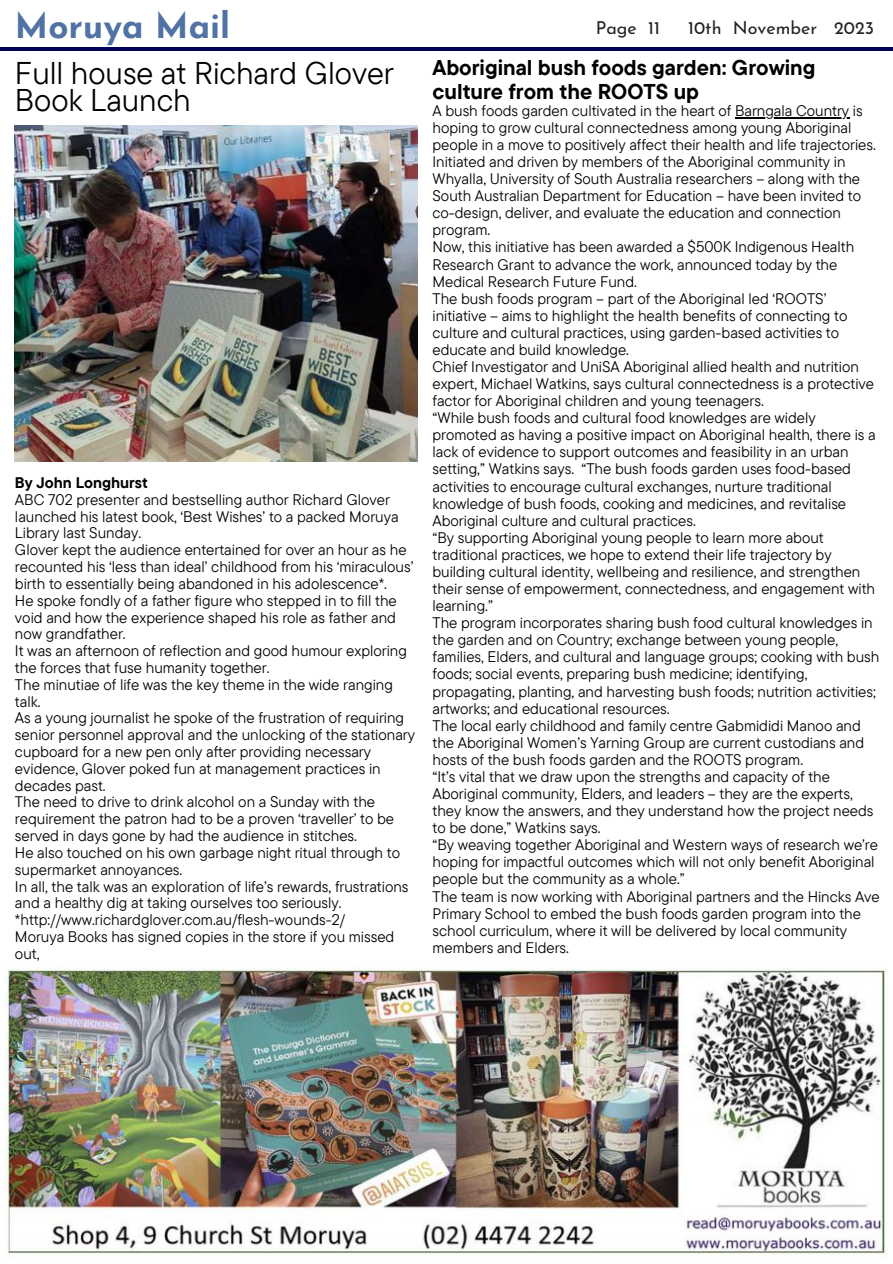
<style>
.page{position:relative;width:893px;height:1264px;background:#fff}
.page>*{position:absolute;margin:0;border:0;box-sizing:border-box;transform-origin:0 0}
.t1{font:700 35.25px "Josefin Sans";color:#5072a4}
.t2{font:31.35px "TT Commons Pro";color:#000}
.t3{font:700 21.3px/23.9px "TT Commons Pro";color:#000}
.t4{font:17.85px "Josefin Sans";color:#222}
.t5{font:15.3px/17.1px "TT Commons Pro";color:#000}
.t6{font:700 15.3px "TT Commons Pro";color:#000}
</style>
<div class="page">
<hr style="left:0;top:48px;width:892px;height:2px;background:#000259">
<img style="left:5px;top:967px;width:882px;height:289px">
<img style="left:15px;top:125px;width:402px;height:336px">
<hr style="left:735px;top:117px;width:114px;height:1px;background:#000">
<h1 class="t1" style="left:15px;top:12px;width:217px">Moruya Mail</h1>
<p class="t4" style="left:595px;top:21px;width:66px">Page 11</p>
<p class="t4" style="left:688px;top:21px;width:187px">10th November 2023</p>
<h2 class="t2" style="left:15px;top:53px;width:380px">Full house at Richard Glover</h2>
<h2 class="t2" style="left:15px;top:80px;width:177px">Book Launch</h2>
<p class="t6" style="left:15px;top:473px;width:134px">By John Longhurst</p>
<p class="t5" style="left:15px;top:490px;width:401px">ABC 702 presenter and bestselling author Richard Glover launched his latest book, ‘Best Wishes’ to a packed Moruya Library last Sunday.<br>Glover kept the audience entertained for over an hour as he recounted his ‘less than ideal’ childhood from his ‘miraculous’ birth to essentially being abandoned in his adolescence*.<br>He spoke fondly of a father figure who stepped in to fill the void and how the experience shaped his role as father and now grandfather.<br>It was an afternoon of reflection and good humour exploring the forces that fuse humanity together.<br>The minutiae of life was the key theme in the wide ranging talk.<br>As a young journalist he spoke of the frustration of requiring senior personnel approval and the unlocking of the stationary cupboard for a new pen only after providing necessary evidence, Glover poked fun at management practices in decades past.<br>The need to drive to drink alcohol on a Sunday with the requirement the patron had to be a proven ‘traveller’ to be served in days gone by had the audience in stitches.<br>He also touched on his own garbage night ritual through to supermarket annoyances.<br>In all, the talk was an exploration of life’s rewards, frustrations and a healthy dig at taking ourselves too seriously. *http://www.richardglover.com.au/flesh-wounds-2/</p>
<p class="t5" style="left:15px;top:927px;width:381px">Moruya Books has signed copies in the store if you missed out,</p>
<h3 class="t3" style="left:432px;top:55px;width:384px">Aboriginal bush foods garden: Growing culture from the ROOTS up</h3>
<p class="t5" style="left:432px;top:101px;width:448px">A bush foods garden cultivated in the heart of Barngala Country is hoping to grow cultural connectedness among young Aboriginal people in a move to positively affect their health and life trajectories.<br>Initiated and driven by members of the Aboriginal community in Whyalla, University of South Australia researchers – along with the South Australian Department for Education – have been invited to co-design, deliver, and evaluate the education and connection program.<br>Now, this initiative has been awarded a $500K Indigenous Health Research Grant to advance the work, announced today by the Medical Research Future Fund.<br>The bush foods program – part of the Aboriginal led ‘ROOTS’ initiative – aims to highlight the health benefits of connecting to culture and cultural practices, using garden-based activities to educate and build knowledge.<br>Chief Investigator and UniSA Aboriginal allied health and nutrition expert, Michael Watkins, says cultural connectedness is a protective factor for Aboriginal children and young teenagers.<br>“While bush foods and cultural food knowledges are widely promoted as having a positive impact on Aboriginal health, there is a lack of evidence to support outcomes and feasibility in an urban setting,” Watkins says. “The bush foods garden uses food-based activities to encourage cultural exchanges, nurture traditional knowledge of bush foods, cooking and medicines, and revitalise Aboriginal culture and cultural practices.<br>“By supporting Aboriginal young people to learn more about traditional practices, we hope to extend their life trajectory by building cultural identity, wellbeing and resilience, and strengthen their sense of empowerment, connectedness, and engagement with learning.”<br>The program incorporates sharing bush food cultural knowledges in the garden and on Country; exchange between young people, families, Elders, and cultural and language groups; cooking with bush foods; social events, preparing bush medicine; identifying, propagating, planting, and harvesting bush foods; nutrition activities; artworks; and educational resources.<br>The local early childhood and family centre Gabmididi Manoo and the Aboriginal Women’s Yarning Group are current custodians and hosts of the bush foods garden and the ROOTS program.<br>“It’s vital that we draw upon the strengths and capacity of the Aboriginal community, Elders, and leaders – they are the experts, they know the answers, and they understand how the project needs to be done,” Watkins says.<br>“By weaving together Aboriginal and Western ways of research we’re hoping for impactful outcomes which will not only benefit Aboriginal people but the community as a whole.”</p>
<p class="t5" style="left:432px;top:887px;width:449px">The team is now working with Aboriginal partners and the Hincks Ave Primary School to embed the bush foods garden program into the school curriculum, where it will be delivered by local community members and Elders.</p>
</div>
